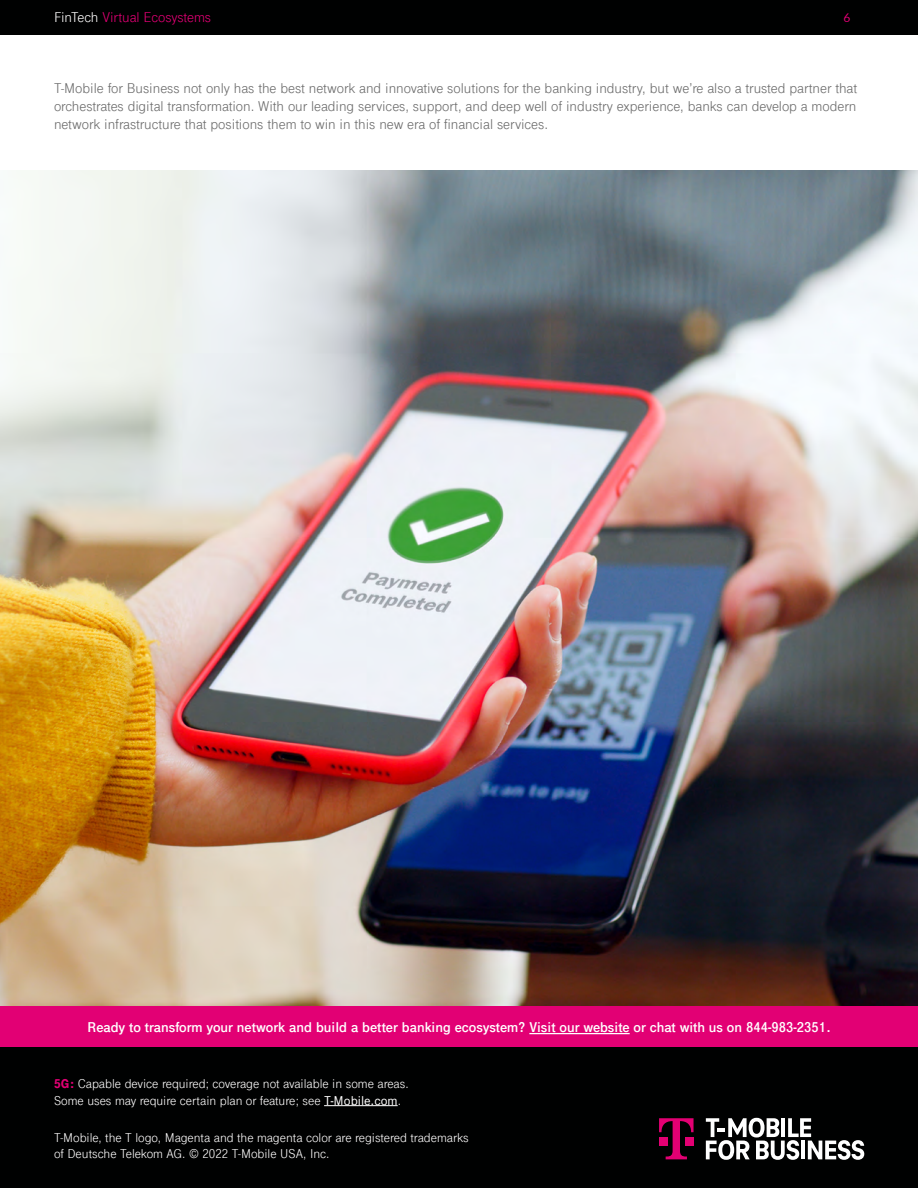
<style>
.page{position:relative;width:918px;height:1188px;background:#fff}
.page>*{position:absolute;margin:0;border:0;box-sizing:border-box;transform-origin:0 0}
.t1{font:15px/18px "Tele Grotesk Next";color:#6a6a6a;text-align:justify}
.t2{font:700 15px "Tele Grotesk Next";color:#fff}
.t3{font:15px "Tele Grotesk Next";letter-spacing:-.005em;color:#e20074}
.t4{font:13.5px/16.5px "Tele Grotesk Next";color:#fff}
.t5{font:12px "Lato";color:#e20074}
.s1{color:#fff}
.s2{font-weight:900;color:#e20074}
.s3{font-weight:500}
</style>
<div class="page">
<div style="left:0;top:0;width:918px;height:35px;background:#000101"></div>
<img style="left:0;top:171px;width:918px;height:835px">
<div style="left:0;top:1006px;width:918px;height:41px;background:#e20074"></div>
<hr style="left:529px;top:1033px;width:101px;height:1px;background:#fff">
<div style="left:0;top:1048px;width:918px;height:140px;background:#000101"></div>
<hr style="left:324px;top:1105px;width:74px;height:1px;background:#fff">
<svg style="left:659px;top:1118px;width:35px;height:41px"></svg>
<div style="left:685px;top:1137px;width:9px;height:8px;background:#e30073"></div>
<svg style="left:706px;top:1118px;width:158px;height:42px"></svg>
<p class="t3" style="left:54px;top:9px;width:159px"><span class="s1">FinTech</span> Virtual Ecosystems</p>
<p class="t5" style="left:843px;top:9px;width:8px">6</p>
<p class="t1" style="left:54px;top:80px;width:805px">T-Mobile for Business not only has the best network and innovative solutions for the banking industry, but we’re also a trusted partner that orchestrates digital transformation. With our leading services, support, and deep well of industry experience, banks can develop a modern network infrastructure that positions them to win in this new era of financial services.</p>
<p class="t2" style="left:87px;top:1019px;width:745px">Ready to transform your network and build a better banking ecosystem? Visit our website or chat with us on 844-983-2351.</p>
<p class="t4" style="left:54px;top:1076px;width:356px"><span class="s2">5G:</span> Capable device required; coverage not available in some areas.<br>Some uses may require certain plan or feature; see <span class="s3">T-Mobile.com</span>.</p>
<p class="t4" style="left:54px;top:1129px;width:416px">T-Mobile, the T logo, Magenta and the magenta color are registered trademarks of Deutsche Telekom AG. © 2022 T-Mobile USA, Inc.</p>
</div>
